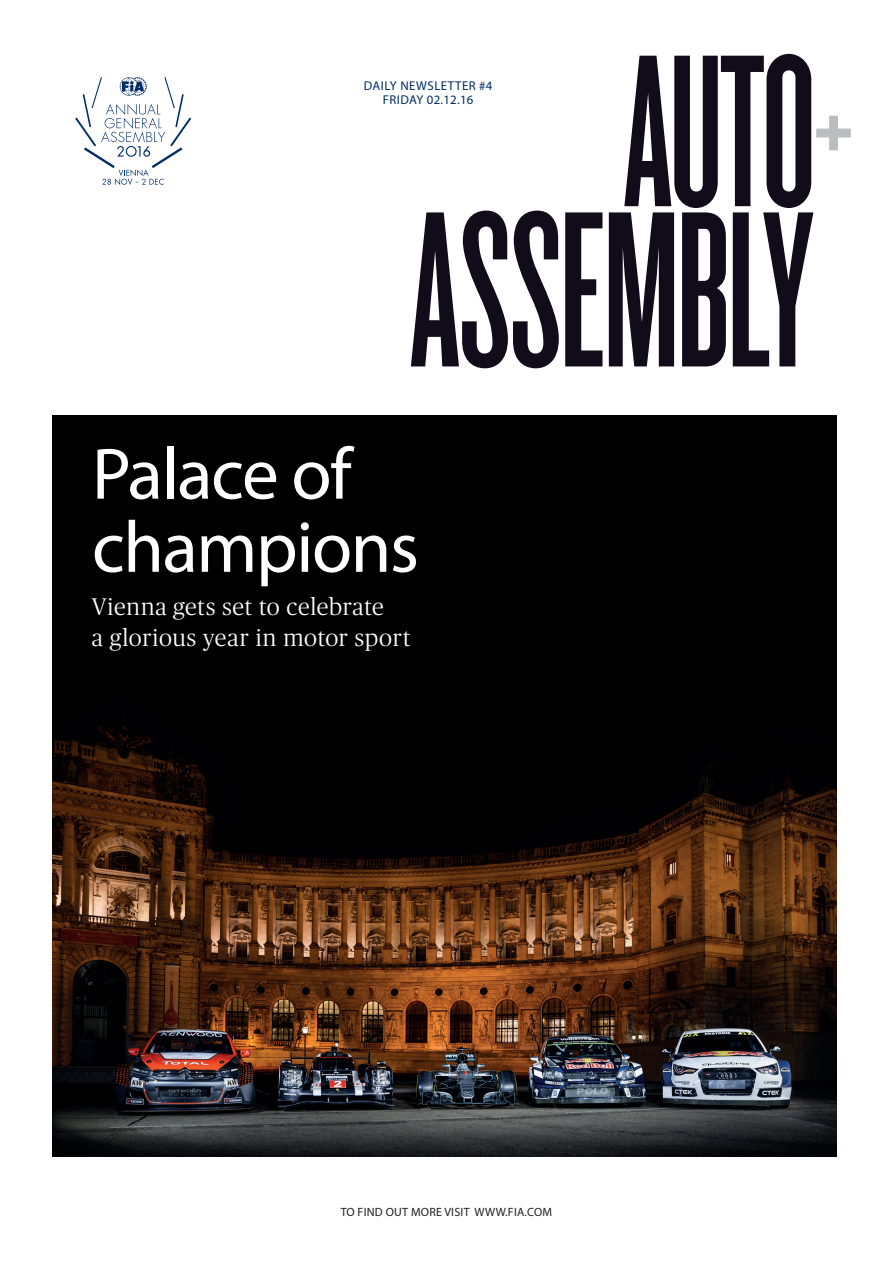
<style>
.page{position:relative;width:893px;height:1263px;background:#fff}
.page>*{position:absolute;margin:0;border:0;box-sizing:border-box;transform-origin:0 0}
.t1{font:231.3px "Knockout HTF46 Flyweight";letter-spacing:-.01em;color:#120b19}
.t2{font:225.9px "Knockout HTF46 Flyweight";color:#120b19}
.t3{font:73.35px/73.2px "Myriad Pro";letter-spacing:-.02em;color:#fff}
.t4{font:300 24px/31px "Publico";letter-spacing:.025em;color:#fff}
.t5{font:12.75px/13px "Myriad Pro";letter-spacing:.04em;color:#002d66;text-align:center}
.t6{font:12px "Myriad Pro";letter-spacing:.02em;color:#231f20}
</style>
<div class="page">
<img style="left:53px;top:415px;width:784px;height:742px">
<div style="left:829px;top:116px;width:9px;height:34px;background:#bcbdc0"></div>
<div style="left:816px;top:129px;width:35px;height:8px;background:#bcbdc0"></div>
<svg style="left:75px;top:77px;width:116px;height:108px"></svg>
<h2 class="t2" style="left:623px;top:21px;width:194px">AUTO</h2>
<h1 class="t1" style="left:410px;top:177px;width:405px">ASSEMBLY</h1>
<p class="t5" style="left:364px;top:79px;width:130px">DAILY NEWSLETTER #4<br>FRIDAY 02.12.16</p>
<h3 class="t3" style="left:92px;top:436px;width:329px">Palace of champions</h3>
<p class="t4" style="left:92px;top:590px;width:320px">Vienna gets set to celebrate<br>a glorious year in motor sport</p>
<p class="t6" style="left:341px;top:1205px;width:213px">TO FIND OUT MORE VISIT WWW.FIA.COM</p>
</div>
